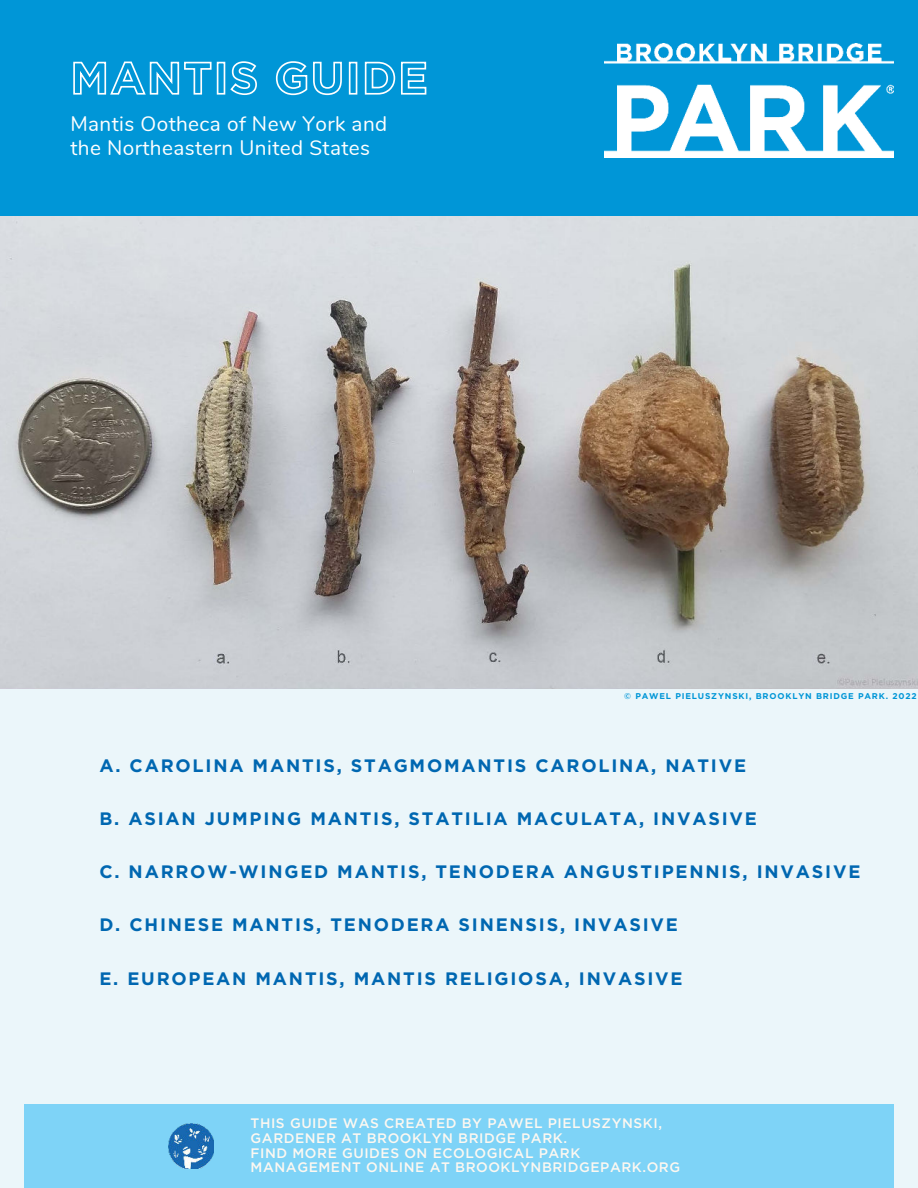
<style>
.page{position:relative;width:918px;height:1188px;background:#ebf6fa}
.page>*{position:absolute;margin:0;border:0;box-sizing:border-box;transform-origin:0 0}
.t1{font:20.7px/24.8px "Nunito";letter-spacing:.02em;color:#fff}
.t2{font:700 18px "Gotham";letter-spacing:.1em;color:#0067b1}
.t3{font:500 13.8px/14.7px "Gotham";letter-spacing:.04em;color:#fdf8f1}
.t4{font:700 8.4px "Gotham";letter-spacing:.1em;color:#0096d7}
</style>
<div class="page">
<div style="left:0;top:0;width:918px;height:417px;background:#0096d7"></div>
<div style="left:24px;top:1104px;width:870px;height:84px;background:#7ed3f7"></div>
<img style="left:168px;top:1124px;width:45px;height:45px">
<img style="left:605px;top:44px;width:289px;height:113px">
<img style="left:0;top:217px;width:918px;height:471px">
<svg style="left:73px;top:61px;width:354px;height:35px"></svg>
<p class="t1" style="left:70px;top:110px;width:318px">Mantis Ootheca of New York and the Northeastern United States</p>
<p class="t4" style="left:624px;top:691px;width:294px">© PAWEL PIELUSZYNSKI, BROOKLYN BRIDGE PARK. 2022</p>
<p class="t2" style="left:99px;top:753px;width:648px">A. CAROLINA MANTIS, STAGMOMANTIS CAROLINA, NATIVE</p>
<p class="t2" style="left:99px;top:807px;width:659px">B. ASIAN JUMPING MANTIS, STATILIA MACULATA, INVASIVE</p>
<p class="t2" style="left:99px;top:860px;width:763px">C. NARROW-WINGED MANTIS, TENODERA ANGUSTIPENNIS, INVASIVE</p>
<p class="t2" style="left:99px;top:913px;width:580px">D. CHINESE MANTIS, TENODERA SINENSIS, INVASIVE</p>
<p class="t2" style="left:99px;top:966px;width:585px">E. EUROPEAN MANTIS, MANTIS RELIGIOSA, INVASIVE</p>
<p class="t3" style="left:251px;top:1116px;width:431px">THIS GUIDE WAS CREATED BY PAWEL PIELUSZYNSKI, GARDENER AT BROOKLYN BRIDGE PARK.<br>FIND MORE GUIDES ON ECOLOGICAL PARK MANAGEMENT ONLINE AT BROOKLYNBRIDGEPARK.ORG</p>
</div>
